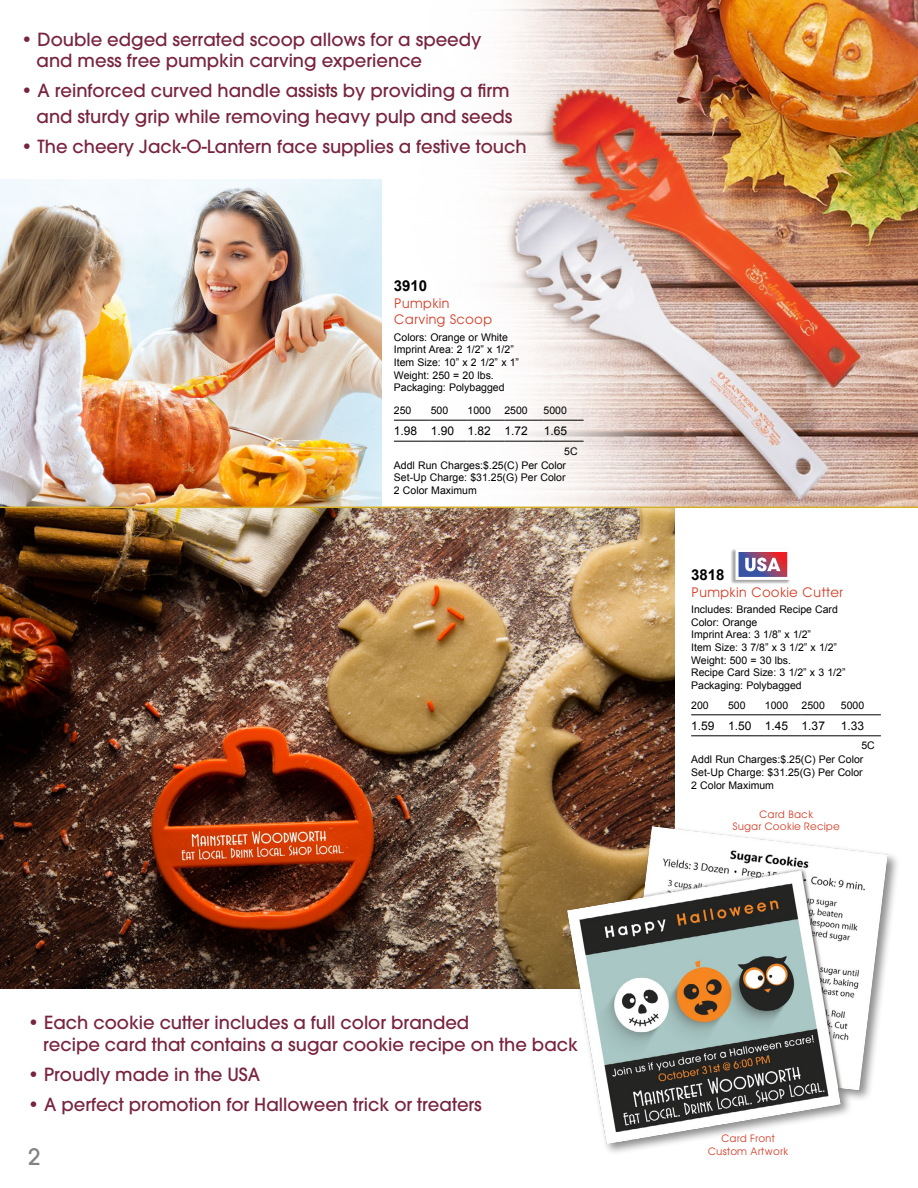
<style>
.page{position:relative;width:918px;height:1188px;background:#fff}
.page>*{position:absolute;margin:0;border:0;box-sizing:border-box;transform-origin:0 0}
.t1{font:500 22.5px "Avant Garde";color:#808285}
.t2{font:500 18px/21.6px "Avant Garde";color:#78243e}
.t3{font:700 15px "Arial";color:#000}
.t4{font:13.5px/16.5px "Avant Garde";color:#d53d27}
.t5{font:12px "Arial";color:#000}
.t6{font:10.5px/12.6px "Arial";color:#000}
.t7{font:10.5px/12.6px "Avant Garde";color:#d53d27;text-align:center}
</style>
<div class="page">
<img style="left:0;top:508px;width:675px;height:480px">
<img style="left:386px;top:0;width:532px;height:507px">
<img style="left:0;top:180px;width:381px;height:327px">
<hr style="left:394px;top:420px;width:37px;height:1px;background:#000">
<hr style="left:431px;top:420px;width:37px;height:1px;background:#000">
<hr style="left:468px;top:420px;width:36px;height:1px;background:#000">
<hr style="left:504px;top:420px;width:40px;height:1px;background:#000">
<hr style="left:544px;top:420px;width:40px;height:1px;background:#000">
<hr style="left:394px;top:441px;width:37px;height:1px;background:#000">
<hr style="left:431px;top:441px;width:37px;height:1px;background:#000">
<hr style="left:468px;top:441px;width:36px;height:1px;background:#000">
<hr style="left:504px;top:441px;width:40px;height:1px;background:#000">
<hr style="left:544px;top:441px;width:40px;height:1px;background:#000">
<hr style="left:0;top:507px;width:918px;height:1px;background:#d5ae2a">
<div style="left:564px;top:823px;width:336px;height:334px;background:#000;opacity:.45"></div>
<img style="left:567px;top:826px;width:321px;height:318px">
<hr style="left:691px;top:714px;width:37px;height:1px;background:#000">
<hr style="left:728px;top:714px;width:37px;height:1px;background:#000">
<hr style="left:765px;top:714px;width:37px;height:1px;background:#000">
<hr style="left:802px;top:714px;width:39px;height:1px;background:#000">
<hr style="left:841px;top:714px;width:40px;height:1px;background:#000">
<hr style="left:691px;top:735px;width:37px;height:1px;background:#000">
<hr style="left:728px;top:735px;width:37px;height:1px;background:#000">
<hr style="left:765px;top:735px;width:37px;height:1px;background:#000">
<hr style="left:802px;top:735px;width:39px;height:1px;background:#000">
<hr style="left:841px;top:735px;width:40px;height:1px;background:#000">
<div style="left:731px;top:548px;width:60px;height:37px;background:#000;opacity:.35"></div>
<svg style="left:736px;top:549px;width:54px;height:31px"></svg>
<h2 class="t2" style="left:37px;top:28px;width:446px;text-indent:-15px">• Double edged serrated scoop allows for a speedy and mess free pumpkin carving experience</h2>
<h2 class="t2" style="left:22px;top:78px;width:492px;line-height:25.5px;text-align:right">• A reinforced curved handle assists by providing a firm and sturdy grip while removing heavy pulp and seeds</h2>
<h2 class="t2" style="left:22px;top:135px;width:507px">• The cheery Jack-O-Lantern face supplies a festive touch</h2>
<h3 class="t3" style="left:394px;top:276px;width:35px">3910</h3>
<p class="t4" style="left:394px;top:295px;width:100px">Pumpkin<br>Carving Scoop</p>
<p class="t6" style="left:394px;top:331px;width:127px">Colors: Orange or White<br>Imprint Area: 2 1/2” x 1/2”<br>Item Size: 10” x 2 1/2” x 1”<br>Weight: 250 = 20 lbs.<br>Packaging: Polybagged</p>
<p class="t6" style="left:394px;top:404px;width:19px">250</p>
<p class="t6" style="left:431px;top:404px;width:19px">500</p>
<p class="t6" style="left:468px;top:404px;width:25px">1000</p>
<p class="t6" style="left:504px;top:404px;width:25px">2500</p>
<p class="t6" style="left:544px;top:404px;width:25px">5000</p>
<p class="t5" style="left:394px;top:423px;width:135px">1.98 1.90 1.82 1.72</p>
<p class="t5" style="left:544px;top:423px;width:25px">1.65</p>
<p class="t6" style="left:394px;top:444px;width:185px;line-height:14px;text-indent:170px">5C<br>Addl Run Charges:$.25(C) Per Color</p>
<p class="t6" style="left:394px;top:472px;width:173px">Set-Up Charge: $31.25(G) Per Color<br>2 Color Maximum</p>
<h2 class="t2" style="left:43px;top:1012px;width:536px;text-indent:-15px">• Each cookie cutter includes a full color branded<br>recipe card that contains a sugar cookie recipe on the back</h2>
<h2 class="t2" style="left:28px;top:1063px;width:234px">• Proudly made in the USA</h2>
<h2 class="t2" style="left:28px;top:1093px;width:455px">• A perfect promotion for Halloween trick or treaters</h2>
<h1 class="t1" style="left:28px;top:1143px;width:14px">2</h1>
<h3 class="t3" style="left:691px;top:565px;width:35px">3818</h3>
<p class="t4" style="left:691px;top:583px;width:154px">Pumpkin Cookie Cutter</p>
<p class="t6" style="left:691px;top:603px;width:156px">Includes: Branded Recipe Card<br>Color: Orange<br>Imprint Area: 3 1/8” x 1/2”<br>Item Size: 3 7/8” x 3 1/2” x 1/2”<br>Weight: 500 = 30 lbs.<br>Recipe Card Size: 3 1/2” x 3 1/2”<br>Packaging: Polybagged</p>
<p class="t6" style="left:691px;top:699px;width:19px">200</p>
<p class="t6" style="left:728px;top:699px;width:19px">500</p>
<p class="t6" style="left:765px;top:699px;width:25px">1000</p>
<p class="t6" style="left:802px;top:699px;width:25px">2500</p>
<p class="t6" style="left:841px;top:699px;width:25px">5000</p>
<p class="t5" style="left:691px;top:717px;width:135px">1.59 1.50 1.45 1.37</p>
<p class="t5" style="left:841px;top:717px;width:25px">1.33</p>
<p class="t6" style="left:691px;top:739px;width:185px;line-height:14px;text-indent:170px">5C<br>Addl Run Charges:$.25(C) Per Color</p>
<p class="t6" style="left:691px;top:766px;width:173px">Set-Up Charge: $31.25(G) Per Color<br>2 Color Maximum</p>
<p class="t7" style="left:733px;top:807px;width:109px">Card Back<br>Sugar Cookie Recipe</p>
<p class="t7" style="left:708px;top:1132px;width:82px">Card Front<br>Custom Artwork</p>
</div>
